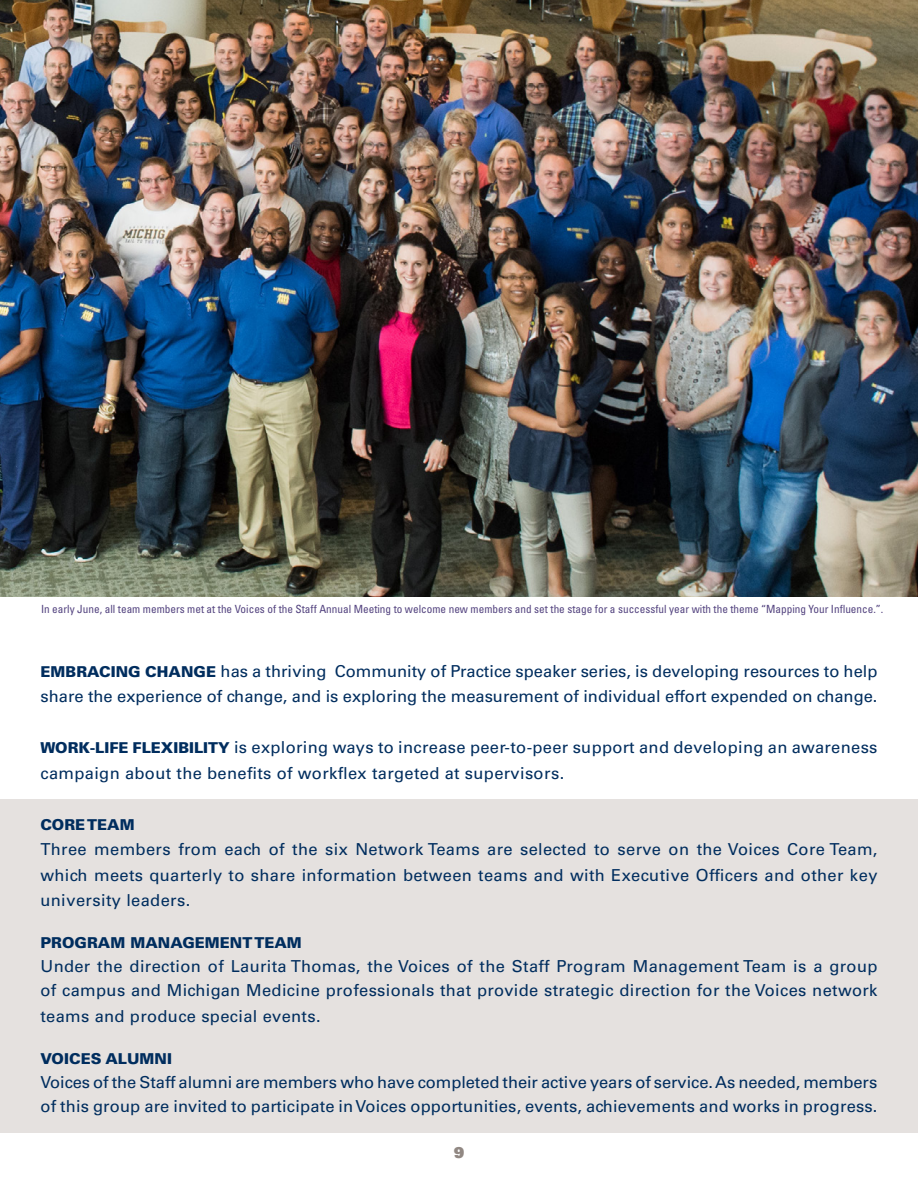
<style>
.page{position:relative;width:918px;height:1188px;background:#fff}
.page>*{position:absolute;margin:0;border:0;box-sizing:border-box;transform-origin:0 0}
.t1{font:16.5px/25.5px "Univers LT Std";letter-spacing:.02em;color:#002d5e}
.t2{font:16.5px/25.5px "Univers LT Std";color:#002d5e}
.t3{font:900 15px "Univers LT Std";color:#002d5e}
.t4{font:15px "Univers LT Std X Black";color:#918883}
.t5{font:condensed 11.25px "Univers LT Std";color:#53437f}
.s1{font-weight:900;font-size:15px}
</style>
<div class="page">
<div style="left:0;top:799px;width:918px;height:333px;background:#e5e1df"></div>
<img style="left:0;top:0;width:918px;height:596px">
<p class="t5" style="left:41px;top:602px;width:844px">In early June, all team members met at the Voices of the Staff Annual Meeting to welcome new members and set the stage for a successful year with the theme “Mapping Your Influence.”.</p>
<p class="t2" style="left:40px;top:658px;width:839px"><span class="s1">EMBRACING CHANGE</span> has a thriving Community of Practice speaker series, is developing resources to help share the experience of change, and is exploring the measurement of individual effort expended on change.</p>
<p class="t1" style="left:40px;top:735px;width:839px"><span class="s1">WORK-LIFE FLEXIBILITY</span> is exploring ways to increase peer-to-peer support and developing an awareness campaign about the benefits of workflex targeted at supervisors.</p>
<p class="t3" style="left:40px;top:815px;width:96px">CORE TEAM</p>
<p class="t1" style="left:40px;top:837px;width:839px;text-align:justify">Three members from each of the six Network Teams are selected to serve on the Voices Core Team, which meets quarterly to share information between teams and with Executive Officers and other key university leaders.</p>
<p class="t3" style="left:40px;top:934px;width:263px">PROGRAM MANAGEMENT TEAM</p>
<p class="t1" style="left:40px;top:955px;width:839px;line-height:24px">Under the direction of Laurita Thomas, the Voices of the Staff Program Management Team is a group of campus and Michigan Medicine professionals that provide strategic direction for the Voices network</p>
<p class="t1" style="left:40px;top:1003px;width:282px">teams and produce special events.</p>
<p class="t3" style="left:40px;top:1049px;width:133px">VOICES ALUMNI</p>
<p class="t1" style="left:40px;top:1070px;width:839px;line-height:24px">Voices of the Staff alumni are members who have completed their active years of service. As needed, members of this group are invited to participate in Voices opportunities, events, achievements and works in progress.</p>
<p class="t4" style="left:454px;top:1143px;width:12px">9</p>
</div>
